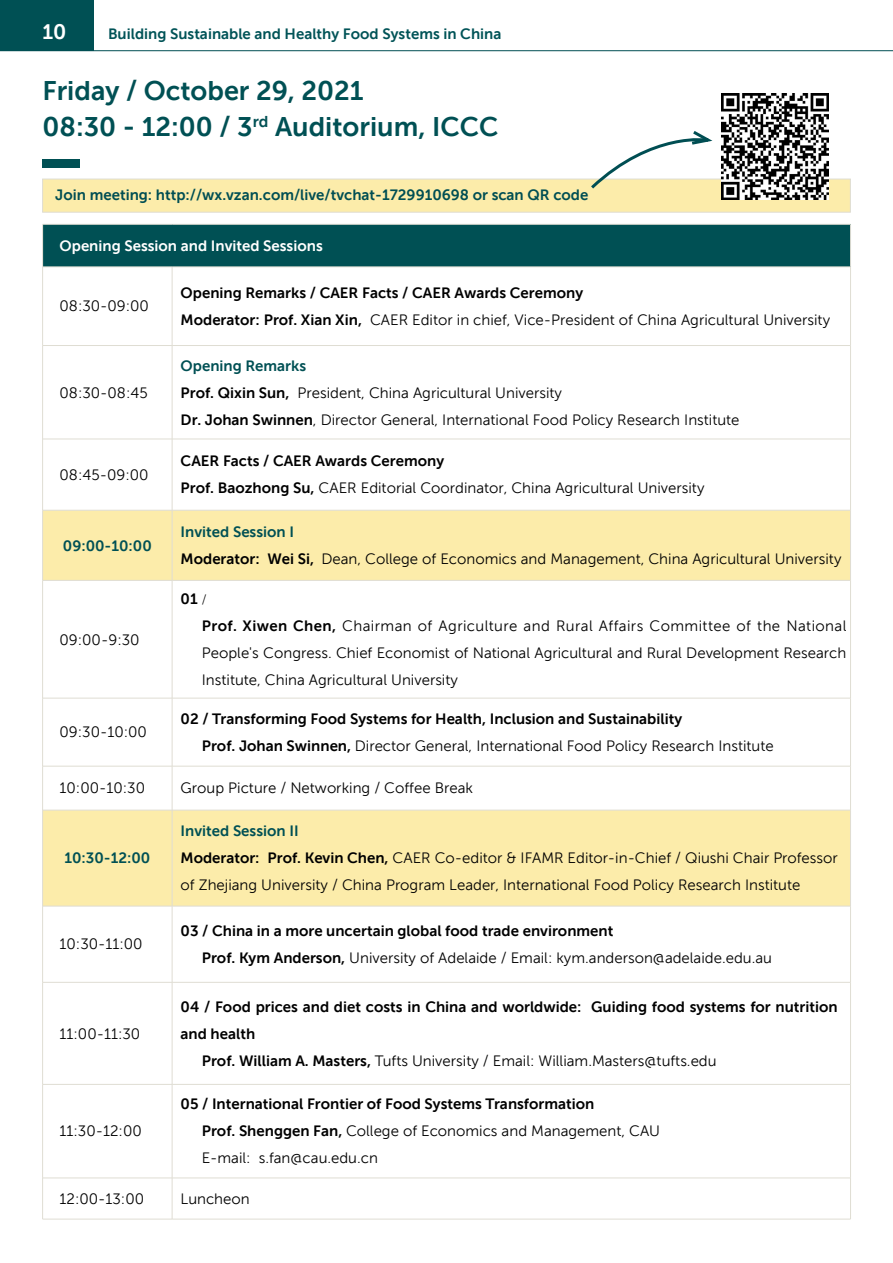
<style>
.page{position:relative;width:893px;height:1263px;background:#fff}
.page>*{position:absolute;margin:0;border:0;box-sizing:border-box;transform-origin:0 0}
.t1{font:27px/36px "Museo Sans 700";color:#005054}
.t2{font:21px "Museo Sans 700";color:#fff}
.t3{font:15px/27px "Museo Sans 300";color:#000}
.t4{font:15px/27px "Museo Sans 700";color:#000}
.t5{font:15px "Museo Sans 700";color:#005054}
.t6{font:15px "Museo Sans 700";color:#004e53}
.t7{font:15px "Museo Sans 700";color:#005357}
.t8{font:15px "Museo Sans 700";color:#fff}
.s1{font-family:"Museo Sans 700"}
.s2{font-family:"Adobe Song Std";font-weight:300}
</style>
<div class="page">
<div style="left:0;top:0;width:94px;height:51px;background:#005054"></div>
<hr style="left:0;top:50px;width:893px;height:1px;background:#004e53">
<div style="left:43px;top:179px;width:807px;height:33px;background:#fcecaa;border:1px solid #dfddd3"></div>
<div style="left:43px;top:224px;width:807px;height:43px;background:#005054"></div>
<svg style="left:43px;top:511px;width:807px;height:395px"></svg>
<hr style="left:43px;top:224px;width:129px;height:1px;background:#dfddd3">
<hr style="left:42px;top:224px;width:1px;height:43px;background:#dfddd3">
<hr style="left:172px;top:224px;width:679px;height:1px;background:#dfddd3">
<hr style="left:43px;top:267px;width:129px;height:1px;background:#dfddd3">
<hr style="left:172px;top:267px;width:678px;height:1px;background:#dfddd3">
<hr style="left:43px;top:510px;width:129px;height:1px;background:#dfddd3">
<hr style="left:42px;top:510px;width:1px;height:70px;background:#dfddd3">
<hr style="left:172px;top:510px;width:679px;height:1px;background:#dfddd3">
<hr style="left:850px;top:510px;width:1px;height:70px;background:#dfddd3">
<hr style="left:43px;top:580px;width:129px;height:1px;background:#dfddd3">
<hr style="left:172px;top:580px;width:679px;height:1px;background:#dfddd3">
<hr style="left:43px;top:810px;width:129px;height:1px;background:#dfddd3">
<hr style="left:172px;top:810px;width:679px;height:1px;background:#dfddd3">
<hr style="left:172px;top:810px;width:1px;height:96px;background:#dfddd3">
<hr style="left:850px;top:810px;width:1px;height:96px;background:#dfddd3">
<hr style="left:43px;top:906px;width:129px;height:1px;background:#dfddd3">
<hr style="left:172px;top:906px;width:679px;height:1px;background:#dfddd3">
<hr style="left:850px;top:224px;width:1px;height:43px;background:#dfddd3">
<hr style="left:42px;top:267px;width:1px;height:78px;background:#dfddd3">
<hr style="left:172px;top:267px;width:1px;height:78px;background:#dfddd3">
<hr style="left:850px;top:267px;width:1px;height:78px;background:#dfddd3">
<hr style="left:43px;top:345px;width:129px;height:1px;background:#dfddd3">
<hr style="left:42px;top:346px;width:1px;height:93px;background:#dfddd3">
<hr style="left:172px;top:345px;width:679px;height:1px;background:#dfddd3">
<hr style="left:172px;top:346px;width:1px;height:93px;background:#dfddd3">
<hr style="left:850px;top:346px;width:1px;height:93px;background:#dfddd3">
<hr style="left:43px;top:439px;width:129px;height:1px;background:#dfddd3">
<hr style="left:42px;top:439px;width:1px;height:71px;background:#dfddd3">
<hr style="left:172px;top:439px;width:679px;height:1px;background:#dfddd3">
<hr style="left:172px;top:439px;width:1px;height:71px;background:#dfddd3">
<hr style="left:850px;top:439px;width:1px;height:71px;background:#dfddd3">
<hr style="left:172px;top:510px;width:1px;height:70px;background:#dfddd3">
<hr style="left:42px;top:580px;width:1px;height:118px;background:#dfddd3">
<hr style="left:172px;top:580px;width:1px;height:118px;background:#dfddd3">
<hr style="left:850px;top:580px;width:1px;height:118px;background:#dfddd3">
<hr style="left:43px;top:698px;width:129px;height:1px;background:#dfddd3">
<hr style="left:42px;top:698px;width:1px;height:68px;background:#dfddd3">
<hr style="left:172px;top:698px;width:679px;height:1px;background:#dfddd3">
<hr style="left:172px;top:698px;width:1px;height:68px;background:#dfddd3">
<hr style="left:850px;top:698px;width:1px;height:68px;background:#dfddd3">
<hr style="left:43px;top:766px;width:129px;height:1px;background:#dfddd3">
<hr style="left:42px;top:766px;width:1px;height:44px;background:#dfddd3">
<hr style="left:172px;top:766px;width:679px;height:1px;background:#dfddd3">
<hr style="left:172px;top:766px;width:1px;height:44px;background:#dfddd3">
<hr style="left:850px;top:766px;width:1px;height:44px;background:#dfddd3">
<hr style="left:42px;top:810px;width:1px;height:96px;background:#dfddd3">
<hr style="left:42px;top:906px;width:1px;height:76px;background:#dfddd3">
<hr style="left:172px;top:906px;width:1px;height:76px;background:#dfddd3">
<hr style="left:850px;top:906px;width:1px;height:76px;background:#dfddd3">
<hr style="left:43px;top:982px;width:129px;height:1px;background:#dfddd3">
<hr style="left:42px;top:982px;width:1px;height:102px;background:#dfddd3">
<hr style="left:172px;top:982px;width:679px;height:1px;background:#dfddd3">
<hr style="left:172px;top:982px;width:1px;height:102px;background:#dfddd3">
<hr style="left:850px;top:982px;width:1px;height:102px;background:#dfddd3">
<hr style="left:43px;top:1084px;width:129px;height:1px;background:#dfddd3">
<hr style="left:42px;top:1084px;width:1px;height:94px;background:#dfddd3">
<hr style="left:172px;top:1084px;width:679px;height:1px;background:#dfddd3">
<hr style="left:172px;top:1084px;width:1px;height:94px;background:#dfddd3">
<hr style="left:850px;top:1084px;width:1px;height:94px;background:#dfddd3">
<hr style="left:43px;top:1178px;width:129px;height:1px;background:#dfddd3">
<hr style="left:42px;top:1178px;width:1px;height:41px;background:#dfddd3">
<hr style="left:172px;top:1178px;width:679px;height:1px;background:#dfddd3">
<hr style="left:172px;top:1178px;width:1px;height:41px;background:#dfddd3">
<hr style="left:850px;top:1178px;width:1px;height:41px;background:#dfddd3">
<hr style="left:43px;top:1219px;width:129px;height:1px;background:#dfddd3">
<hr style="left:172px;top:1219px;width:679px;height:1px;background:#dfddd3">
<div style="left:43px;top:159px;width:37px;height:9px;background:#005054"></div>
<img style="left:722px;top:94px;width:106px;height:106px">
<svg style="left:588px;top:131px;width:129px;height:58px"></svg>
<h2 class="t2" style="left:43px;top:20px;width:25px">10</h2>
<p class="t7" style="left:108px;top:25px;width:395px">Building Sustainable and Healthy Food Systems in China</p>
<h1 class="t1" style="left:43px;top:73px;width:457px">Friday / October 29, 2021<br>08:30 - 12:00 / 3<sup>rd</sup> Auditorium, ICCC</h1>
<p class="t6" style="left:55px;top:187px;width:535px">Join meeting: http://wx.vzan.com/live/tvchat-1729910698 or scan QR code</p>
<p class="t8" style="left:60px;top:237px;width:265px">Opening Session and Invited Sessions</p>
<p class="t3" style="left:60px;top:293px;width:91px">08:30-09:00</p>
<p class="t3" style="left:60px;top:379px;width:90px">08:30-08:45</p>
<p class="t3" style="left:60px;top:461px;width:90px">08:45-09:00</p>
<p class="t5" style="left:63px;top:537px;width:90px">09:00-10:00</p>
<p class="t3" style="left:60px;top:626px;width:81px">09:00-9:30</p>
<p class="t3" style="left:60px;top:719px;width:89px">09:30-10:00</p>
<p class="t4" style="left:181px;top:279px;width:404px">Opening Remarks / CAER Facts / CAER Awards Ceremony</p>
<p class="t3" style="left:181px;top:306px;width:651px"><span class="s1">Moderator: Prof. Xian Xin,</span> CAER Editor in chief, Vice-President of China Agricultural University</p>
<p class="t5" style="left:181px;top:357px;width:127px">Opening Remarks</p>
<p class="t3" style="left:181px;top:379px;width:560px"><span class="s1">Prof. Qixin Sun,</span> President, China Agricultural University<br><span class="s1">Dr. Johan Swinnen</span>, Director General, International Food Policy Research Institute</p>
<p class="t4" style="left:181px;top:448px;width:265px">CAER Facts / CAER Awards Ceremony</p>
<p class="t3" style="left:181px;top:475px;width:525px"><span class="s1">Prof. Baozhong Su,</span> CAER Editorial Coordinator, China Agricultural University</p>
<p class="t5" style="left:181px;top:524px;width:115px">Invited Session I</p>
<p class="t3" style="left:181px;top:545px;width:662px"><span class="s1">Moderator: Wei Si,</span> Dean, College of Economics and Management, China Agricultural University</p>
<p class="t4" style="left:181px;top:585px;width:28px">01 <span class="s2">/</span></p>
<p class="t3" style="left:202px;top:612px;width:646px;text-align:justify"><span class="s1">Prof. Xiwen Chen,</span> Chairman of Agriculture and Rural Affairs Committee of the National People's Congress. Chief Economist of National Agricultural and Rural Development Research Institute, China Agricultural University</p>
<p class="t4" style="left:181px;top:705px;width:503px">02 / Transforming Food Systems for Health, Inclusion and Sustainability</p>
<p class="t3" style="left:202px;top:732px;width:573px"><span class="s1">Prof. Johan Swinnen,</span> Director General, International Food Policy Research Institute</p>
<p class="t3" style="left:60px;top:775px;width:87px">10:00-10:30</p>
<p class="t3" style="left:181px;top:775px;width:294px">Group Picture / Networking / Coffee Break</p>
<p class="t5" style="left:64px;top:850px;width:87px">10:30-12:00</p>
<p class="t3" style="left:60px;top:931px;width:85px">10:30-11:00</p>
<p class="t3" style="left:60px;top:1020px;width:82px">11:00-11:30</p>
<p class="t3" style="left:60px;top:1118px;width:84px">11:30-12:00</p>
<p class="t5" style="left:181px;top:823px;width:120px">Invited Session II</p>
<p class="t3" style="left:181px;top:845px;width:659px"><span class="s1">Moderator: Prof. Kevin Chen,</span> CAER Co-editor &amp; IFAMR Editor-in-Chief / Qiushi Chair Professor of Zhejiang University / China Program Leader, International Food Policy Research Institute</p>
<p class="t4" style="left:181px;top:917px;width:434px">03 / China in a more uncertain global food trade environment</p>
<p class="t3" style="left:202px;top:944px;width:572px"><span class="s1">Prof. Kym Anderson,</span> University of Adelaide / Email: kym.anderson@adelaide.edu.au</p>
<p class="t4" style="left:181px;top:993px;width:659px">04 / Food prices and diet costs in China and worldwide: Guiding food systems for nutrition and health</p>
<p class="t3" style="left:202px;top:1047px;width:516px"><span class="s1">Prof. William A. Masters,</span> Tufts University / Email: William.Masters@tufts.edu</p>
<p class="t4" style="left:181px;top:1091px;width:415px">05 / International Frontier of Food Systems Transformation</p>
<p class="t3" style="left:202px;top:1118px;width:460px"><span class="s1">Prof. Shenggen Fan,</span> College of Economics and Management, CAU<br>E-mail: s.fan@cau.edu.cn</p>
<p class="t3" style="left:60px;top:1185px;width:86px">12:00-13:00</p>
<p class="t3" style="left:181px;top:1185px;width:71px">Luncheon</p>
</div>
